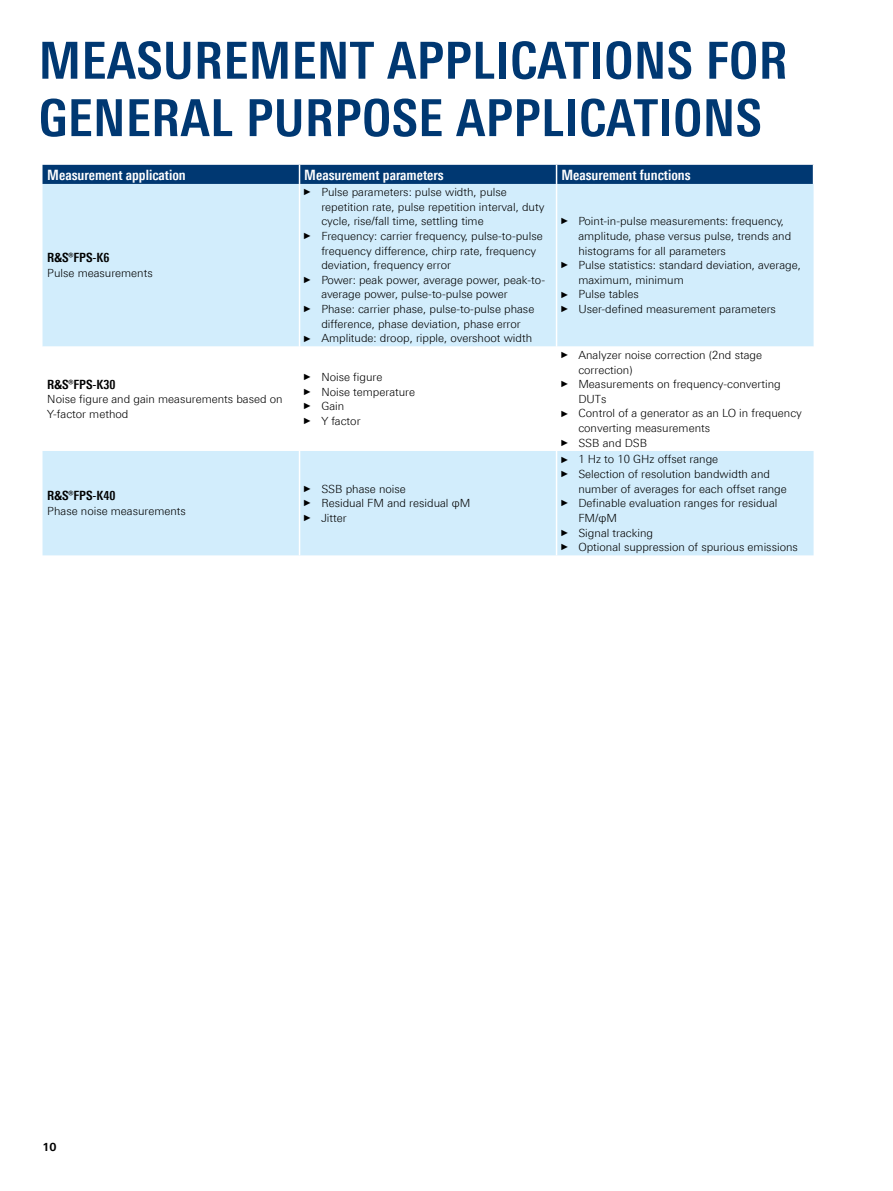
<style>
.page{position:relative;width:893px;height:1191px;background:#fff}
.page>*{position:absolute;margin:0;border:0;box-sizing:border-box;transform-origin:0 0}
.t1{font:700 51px/57.4px "Linotype Univers 620 Cn";letter-spacing:.01em;color:#003872}
.t2{font:700 14.25px "Linotype Univers 620 Cn";color:#fff}
.t3{font:700 12.75px "Linotype Univers 620 Cn";color:#000}
.t4{font:300 11.25px/14.7px "Linotype Univers 330";color:#000}
.t5{font:700 11.25px "Linotype Univers 630";color:#000}
.s1{font-family:"Arial Narrow";font-weight:400;font-size:9px}
</style>
<div class="page">
<div style="left:43px;top:184px;width:771px;height:371px;background:#d2edfc"></div>
<svg style="left:43px;top:346px;width:771px;height:105px"></svg>
<hr style="left:299px;top:184px;width:1px;height:162px;background:#fff">
<hr style="left:556px;top:184px;width:1px;height:162px;background:#fff">
<hr style="left:299px;top:346px;width:1px;height:105px;background:#fff">
<hr style="left:556px;top:346px;width:1px;height:105px;background:#fff">
<hr style="left:299px;top:451px;width:1px;height:104px;background:#fff">
<hr style="left:556px;top:451px;width:1px;height:104px;background:#fff">
<div style="left:43px;top:165px;width:770px;height:19px;background:#003872"></div>
<h1 class="t1" style="left:39px;top:31px;width:750px">MEASUREMENT APPLICATIONS FOR<br>GENERAL PURPOSE APPLICATIONS</h1>
<p class="t2" style="left:47px;top:166px;width:140px">Measurement application</p>
<p class="t2" style="left:304px;top:166px;width:141px">Measurement parameters</p>
<p class="t2" style="left:561px;top:166px;width:131px">Measurement functions</p>
<p class="t3" style="left:47px;top:250px;width:64px">R&amp;S®FPS-K6</p>
<p class="t4" style="left:47px;top:265px;width:107px">Pulse measurements</p>
<p class="t3" style="left:47px;top:376px;width:70px">R&amp;S®FPS-K30</p>
<p class="t4" style="left:47px;top:392px;width:237px">Noise figure and gain measurements based on<br>Y-factor method</p>
<p class="t3" style="left:47px;top:488px;width:70px">R&amp;S®FPS-K40</p>
<p class="t4" style="left:47px;top:503px;width:140px">Phase noise measurements</p>
<p class="t4" style="left:304px;top:184px;width:204px"><span class="s1">►</span> Pulse parameters: pulse width, pulse</p>
<p class="t4" style="left:321px;top:199px;width:225px">repetition rate, pulse repetition interval, duty</p>
<p class="t4" style="left:321px;top:214px;width:164px">cycle, rise/fall time, settling time</p>
<p class="t4" style="left:304px;top:228px;width:240px"><span class="s1">►</span> Frequency: carrier frequency, pulse-to-pulse</p>
<p class="t4" style="left:321px;top:243px;width:216px">frequency difference, chirp rate, frequency</p>
<p class="t4" style="left:321px;top:258px;width:131px">deviation, frequency error</p>
<p class="t4" style="left:304px;top:272px;width:242px"><span class="s1">►</span> Power: peak power, average power, peak-to-</p>
<p class="t4" style="left:321px;top:287px;width:188px">average power, pulse-to-pulse power</p>
<p class="t4" style="left:304px;top:301px;width:232px"><span class="s1">►</span> Phase: carrier phase, pulse-to-pulse phase</p>
<p class="t4" style="left:321px;top:316px;width:201px">difference, phase deviation, phase error</p>
<p class="t4" style="left:304px;top:331px;width:229px"><span class="s1">►</span> Amplitude: droop, ripple, overshoot width</p>
<p class="t4" style="left:304px;top:369px;width:112px"><span class="s1">►</span> Noise figure<br><span class="s1">►</span> Noise temperature <span class="s1">►</span> Gain<br><span class="s1">►</span> Y factor</p>
<p class="t4" style="left:304px;top:481px;width:168px"><span class="s1">►</span> SSB phase noise<br><span class="s1">►</span> Residual FM and residual φM <span class="s1">►</span> Jitter</p>
<p class="t4" style="left:561px;top:214px;width:224px"><span class="s1">►</span> Point-in-pulse measurements: frequency,</p>
<p class="t4" style="left:578px;top:228px;width:214px">amplitude, phase versus pulse, trends and</p>
<p class="t4" style="left:578px;top:243px;width:149px">histograms for all parameters</p>
<p class="t4" style="left:561px;top:258px;width:241px"><span class="s1">►</span> Pulse statistics: standard deviation, average,</p>
<p class="t4" style="left:578px;top:272px;width:107px">maximum, minimum</p>
<p class="t4" style="left:561px;top:287px;width:79px"><span class="s1">►</span> Pulse tables</p>
<p class="t4" style="left:561px;top:301px;width:216px"><span class="s1">►</span> User-defined measurement parameters</p>
<p class="t4" style="left:561px;top:347px;width:202px"><span class="s1">►</span> Analyzer noise correction (2nd stage</p>
<p class="t4" style="left:578px;top:362px;width:56px">correction)</p>
<p class="t4" style="left:561px;top:377px;width:221px"><span class="s1">►</span> Measurements on frequency-converting</p>
<p class="t4" style="left:578px;top:391px;width:30px">DUTs</p>
<p class="t4" style="left:561px;top:406px;width:242px"><span class="s1">►</span> Control of a generator as an LO in frequency</p>
<p class="t4" style="left:578px;top:420px;width:133px">converting measurements</p>
<p class="t4" style="left:561px;top:435px;width:87px"><span class="s1">►</span> SSB and DSB</p>
<p class="t4" style="left:561px;top:452px;width:158px"><span class="s1">►</span> 1 Hz to 10 GHz offset range</p>
<p class="t4" style="left:561px;top:466px;width:210px"><span class="s1">►</span> Selection of resolution bandwidth and</p>
<p class="t4" style="left:578px;top:481px;width:210px">number of averages for each offset range</p>
<p class="t4" style="left:561px;top:496px;width:218px"><span class="s1">►</span> Definable evaluation ranges for residual</p>
<p class="t4" style="left:578px;top:510px;width:40px">FM/φM</p>
<p class="t4" style="left:561px;top:525px;width:93px"><span class="s1">►</span> Signal tracking</p>
<p class="t4" style="left:561px;top:539px;width:238px"><span class="s1">►</span> Optional suppression of spurious emissions</p>
<p class="t5" style="left:43px;top:1139px;width:16px">10</p>
</div>
